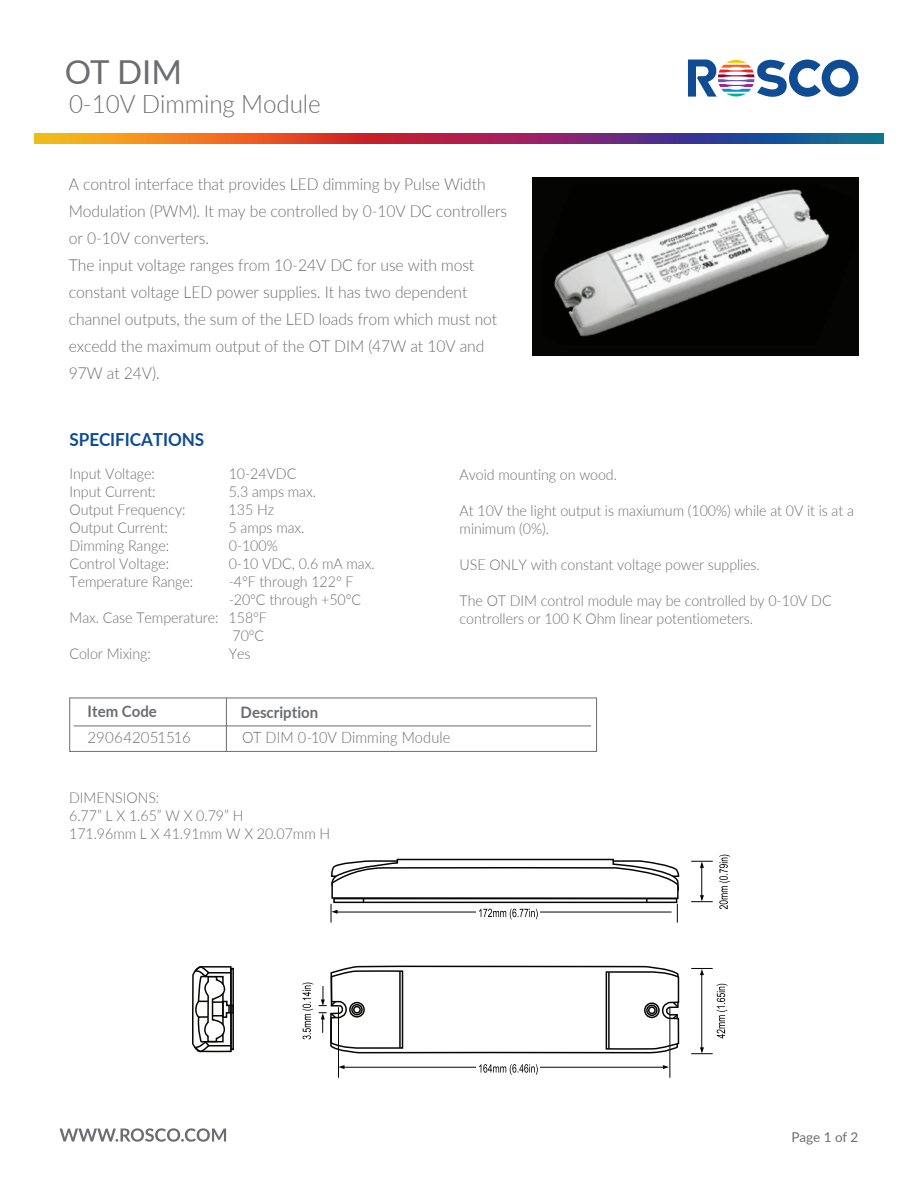
<style>
.page{position:relative;width:918px;height:1188px;background:#fff}
.page>*{position:absolute;margin:0;border:0;box-sizing:border-box;transform-origin:0 0}
.t1{font:33px "Lato";color:#6c6d70}
.t2{font:300 25.5px "Lato";letter-spacing:-.005em;color:#6d6e71;scale:.95 1}
.t3{font:700 18px "Lato";letter-spacing:-.005em;color:#0f4c93;scale:.95 1}
.t4{font:300 16.5px/27px "Lato";letter-spacing:-.005em;color:#6d6e71;scale:.95 1}
.t5{font:300 15.75px "Lato";letter-spacing:.005em;color:#6c6d70;scale:.92 1}
.t6{font:700 15.75px "Lato";color:#6c6d70;scale:.95 1}
.t7{font:300 15.75px "Lato";letter-spacing:.005em;color:#6c6d70;scale:.95 1}
.t8{font:300 15px/18px "Lato";letter-spacing:-.005em;color:#6d6e71;scale:.95 1}
.t9{font:13.5px "Lato";letter-spacing:-.01em;color:#6c6d70}
</style>
<div class="page">
<svg style="left:688px;top:60px;width:170px;height:37px"></svg>
<img style="left:35px;top:134px;width:848px;height:9px">
<svg style="left:60px;top:1128px;width:166px;height:14px"></svg>
<div style="left:532px;top:178px;width:326px;height:178px;background:#050504"></div>
<img style="left:554px;top:189px;width:276px;height:148px">
<div style="left:70px;top:698px;width:527px;height:54px;border:1px solid #6c6d70"></div>
<hr style="left:226px;top:698px;width:1px;height:53px;background:#6c6d70">
<hr style="left:74px;top:726px;width:517px;height:1px;background:#6c6d70">
<svg style="left:192px;top:966px;width:42px;height:87px"></svg>
<hr style="left:338px;top:1007px;width:1px;height:71px;background:#050504">
<hr style="left:669px;top:1007px;width:1px;height:71px;background:#050504">
<hr style="left:343px;top:1067px;width:321px;height:1px;background:#050504">
<hr style="left:701px;top:972px;width:1px;height:79px;background:#050504">
<hr style="left:701px;top:864px;width:1px;height:36px;background:#050504">
<svg style="left:663px;top:1065px;width:6px;height:4px"></svg>
<svg style="left:339px;top:1065px;width:5px;height:4px"></svg>
<svg style="left:691px;top:861px;width:22px;height:7px"></svg>
<svg style="left:691px;top:895px;width:22px;height:7px"></svg>
<svg style="left:691px;top:968px;width:22px;height:7px"></svg>
<svg style="left:691px;top:1047px;width:22px;height:7px"></svg>
<div style="left:476px;top:1062px;width:64px;height:13px;background:#fff"></div>
<svg style="left:319px;top:858px;width:361px;height:196px"></svg>
<svg style="left:479px;top:1064px;width:59px;height:11px"></svg>
<svg style="left:717px;top:984px;width:11px;height:54px"></svg>
<svg style="left:719px;top:855px;width:11px;height:54px"></svg>
<svg style="left:302px;top:983px;width:11px;height:56px"></svg>
<div style="left:69px;top:848px;width:256px;height:110px;background:#fff"></div>
<h1 class="t1" style="left:65px;top:48px;width:119px">OT DIM</h1>
<h2 class="t2" style="left:69px;top:86px;width:267px">0-10V Dimming Module</h2>
<p class="t4" style="left:69px;top:170px;width:463px">A control interface that provides LED dimming by Pulse Width Modulation (PWM). It may be controlled by 0-10V DC controllers or 0-10V converters.<br>The input voltage ranges from 10-24V DC for use with most constant voltage LED power supplies. It has two dependent channel outputs, the sum of the LED loads from which must not excedd the maximum output of the OT DIM (47W at 10V and 97W at 24V).</p>
<p class="t3" style="left:70px;top:426px;width:143px">SPECIFICATIONS</p>
<p class="t8" style="left:70px;top:464px;width:91px">Input Voltage:</p>
<p class="t8" style="left:229px;top:464px;width:73px">10-24VDC</p>
<p class="t8" style="left:70px;top:482px;width:92px">Input Current:</p>
<p class="t8" style="left:229px;top:482px;width:93px">5.3 amps max.</p>
<p class="t8" style="left:70px;top:500px;width:124px">Output Frequency:</p>
<p class="t8" style="left:229px;top:500px;width:49px">135 Hz</p>
<p class="t8" style="left:70px;top:518px;width:105px">Output Current:</p>
<p class="t8" style="left:229px;top:518px;width:81px">5 amps max.</p>
<p class="t8" style="left:70px;top:536px;width:106px">Dimming Range:</p>
<p class="t8" style="left:229px;top:536px;width:53px">0-100%</p>
<p class="t8" style="left:70px;top:554px;width:106px">Control Voltage:</p>
<p class="t8" style="left:229px;top:554px;width:155px">0-10 VDC, 0.6 mA max.</p>
<p class="t8" style="left:70px;top:572px;width:132px">Temperature Range:</p>
<p class="t8" style="left:229px;top:572px;width:133px">-4ºF through 122º F</p>
<p class="t8" style="left:229px;top:590px;width:141px">-20ºC through +50ºC</p>
<p class="t8" style="left:70px;top:608px;width:209px">Max. Case Temperature: 158ºF</p>
<p class="t8" style="left:233px;top:626px;width:35px">70ºC</p>
<p class="t8" style="left:70px;top:644px;width:87px">Color Mixing:</p>
<p class="t8" style="left:229px;top:644px;width:24px">Yes</p>
<p class="t8" style="left:460px;top:465px;width:167px">Avoid mounting on wood.</p>
<p class="t8" style="left:460px;top:501px;width:417px">At 10V the light output is maxiumum (100%) while at 0V it is at a minimum (0%).</p>
<p class="t8" style="left:460px;top:555px;width:318px">USE ONLY with constant voltage power supplies.</p>
<p class="t8" style="left:460px;top:591px;width:393px">The OT DIM control module may be controlled by 0-10V DC controllers or 100 K Ohm linear potentiometers.</p>
<p class="t6" style="left:88px;top:699px;width:74px">Item Code</p>
<p class="t6" style="left:241px;top:700px;width:83px">Description</p>
<p class="t7" style="left:88px;top:727px;width:110px">290642051516</p>
<p class="t5" style="left:242px;top:726px;width:228px">OT DIM 0-10V Dimming Module</p>
<p class="t8" style="left:69px;top:788px;width:276px">DIMENSIONS:<br>6.77” L X 1.65” W X 0.79” H<br>171.96mm L X 41.91mm W X 20.07mm H</p>
<p class="t9" style="left:792px;top:1127px;width:68px">Page 1 of 2</p>
</div>
